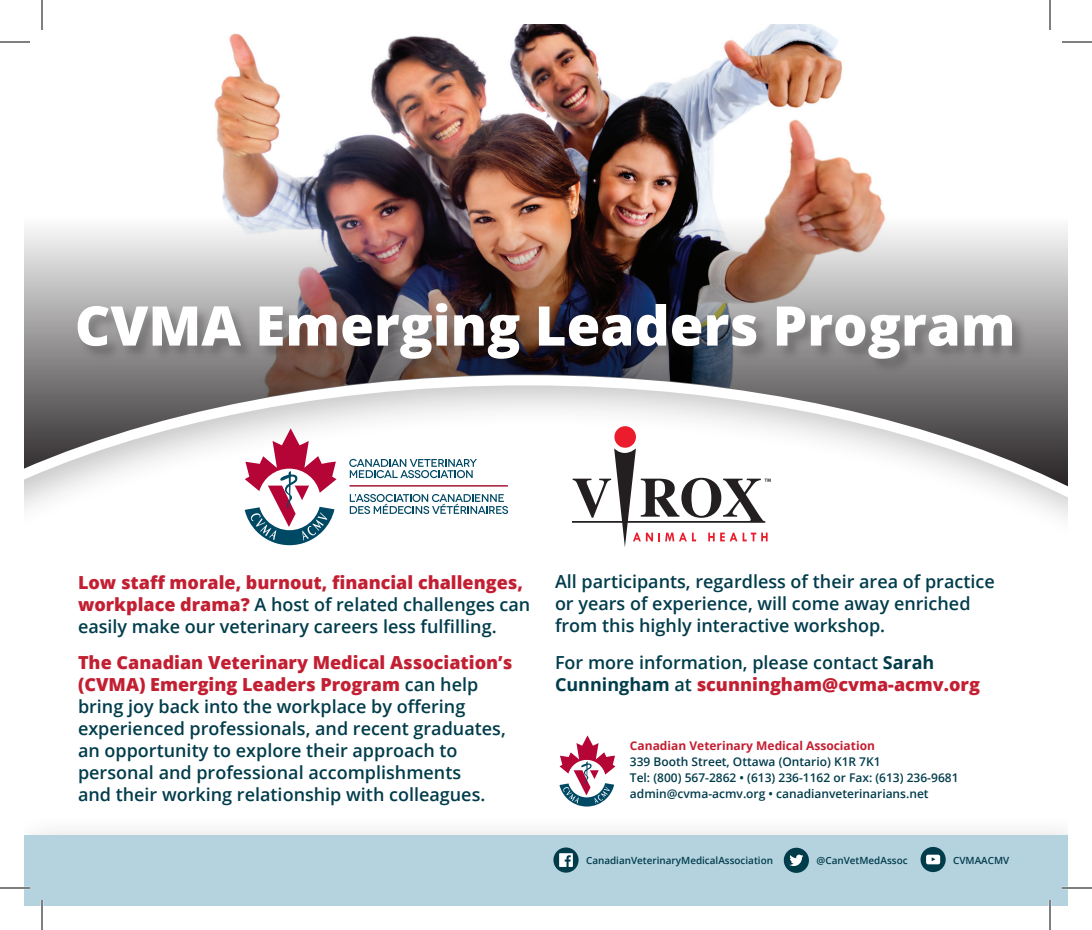
<style>
.page{position:relative;width:1092px;height:930px;background:#fff}
.page>*{position:absolute;margin:0;border:0;box-sizing:border-box;transform-origin:0 0}
.t1{font:800 54.8px "Open Sans";color:#fff}
.t2{font:600 18px/22px "Open Sans";color:#013c4b}
.t3{font:600 12px/16px "Open Sans";color:#013c4b}
.t4{font:700 12px "Open Sans";color:#c31f32}
.t5{font:600 9.8px "Open Sans";color:#013c4b}
.s1{font-weight:800;color:#c31f32}
.s2{font-weight:700}
</style>
<div class="page">
<img style="left:24px;top:24px;width:1044px;height:481px">
<div style="left:77px;top:303px;width:950px;height:71px;background:#231f20;opacity:.29"></div>
<svg style="left:245px;top:428px;width:92px;height:117px"></svg>
<svg style="left:349px;top:459px;width:128px;height:19px"></svg>
<svg style="left:350px;top:494px;width:158px;height:20px"></svg>
<hr style="left:350px;top:485px;width:158px;height:1px;background:#981a31">
<svg style="left:559px;top:735px;width:56px;height:72px"></svg>
<div style="left:614px;top:426px;width:22px;height:22px;background:#eb1c2c;border-radius:50%"></div>
<svg style="left:572px;top:448px;width:199px;height:99px"></svg>
<div style="left:24px;top:813px;width:1044px;height:93px;background:#fafafa"></div>
<div style="left:24px;top:836px;width:1044px;height:70px;background:#b5d2df"></div>
<div style="left:553px;top:848px;width:26px;height:25px;background:#013c4b;border-radius:50%"></div>
<svg style="left:559px;top:853px;width:14px;height:14px"></svg>
<div style="left:784px;top:848px;width:25px;height:25px;background:#013c4b;border-radius:50%"></div>
<svg style="left:789px;top:855px;width:14px;height:11px"></svg>
<div style="left:921px;top:847px;width:25px;height:25px;background:#013c4b;border-radius:50%"></div>
<svg style="left:926px;top:855px;width:14px;height:9px"></svg>
<hr style="left:0;top:41px;width:30px;height:2px;background:#fff">
<hr style="left:1062px;top:41px;width:30px;height:2px;background:#fff">
<hr style="left:0;top:887px;width:30px;height:2px;background:#fff">
<hr style="left:1062px;top:887px;width:30px;height:2px;background:#fff">
<hr style="left:41px;top:0;width:2px;height:30px;background:#fff">
<hr style="left:41px;top:900px;width:2px;height:30px;background:#fff">
<hr style="left:1049px;top:0;width:2px;height:30px;background:#fff">
<hr style="left:1049px;top:900px;width:2px;height:30px;background:#fff">
<hr style="left:0;top:42px;width:30px;height:1px;background:#000">
<hr style="left:1062px;top:42px;width:30px;height:1px;background:#000">
<hr style="left:0;top:888px;width:30px;height:1px;background:#000">
<hr style="left:1062px;top:888px;width:30px;height:1px;background:#000">
<hr style="left:42px;top:0;width:1px;height:30px;background:#000">
<hr style="left:42px;top:900px;width:1px;height:30px;background:#000">
<hr style="left:1050px;top:0;width:1px;height:30px;background:#000">
<hr style="left:1050px;top:900px;width:1px;height:30px;background:#000">
<h1 class="t1" style="left:75px;top:284px;width:942px">CVMA Emerging Leaders Program</h1>
<p class="t2" style="left:78px;top:571px;width:454px"><span class="s1">Low staff morale, burnout, financial challenges, workplace drama?</span> A host of related challenges can easily make our veterinary careers less fulfilling.</p>
<p class="t2" style="left:78px;top:651px;width:436px"><span class="s1">The Canadian Veterinary Medical Association’s (CVMA) Emerging Leaders Program</span> can help bring joy back into the workplace by offering experienced professionals, and recent graduates, an opportunity to explore their approach to personal and professional accomplishments<br>and their working relationship with colleagues.</p>
<p class="t2" style="left:555px;top:571px;width:441px">All participants, regardless of their area of practice or years of experience, will come away enriched from this highly interactive workshop.</p>
<p class="t2" style="left:555px;top:651px;width:426px">For more information, please contact <span class="s2">Sarah<br>Cunningham</span> at <span class="s1">scunningham@cvma-acmv.org</span></p>
<p class="t4" style="left:630px;top:737px;width:247px">Canadian Veterinary Medical Association</p>
<p class="t3" style="left:630px;top:754px;width:330px">339 Booth Street, Ottawa (Ontario) K1R 7K1<br>Tel: (800) 567-2862 • (613) 236-1162 or Fax: (613) 236-9681 admin@cvma-acmv.org • canadianveterinarians.net</p>
<p class="t5" style="left:586px;top:854px;width:188px">CanadianVeterinaryMedicalAssociation</p>
<p class="t5" style="left:817px;top:854px;width:93px">@CanVetMedAssoc</p>
<p class="t5" style="left:953px;top:854px;width:58px">CVMAACMV</p>
</div>
